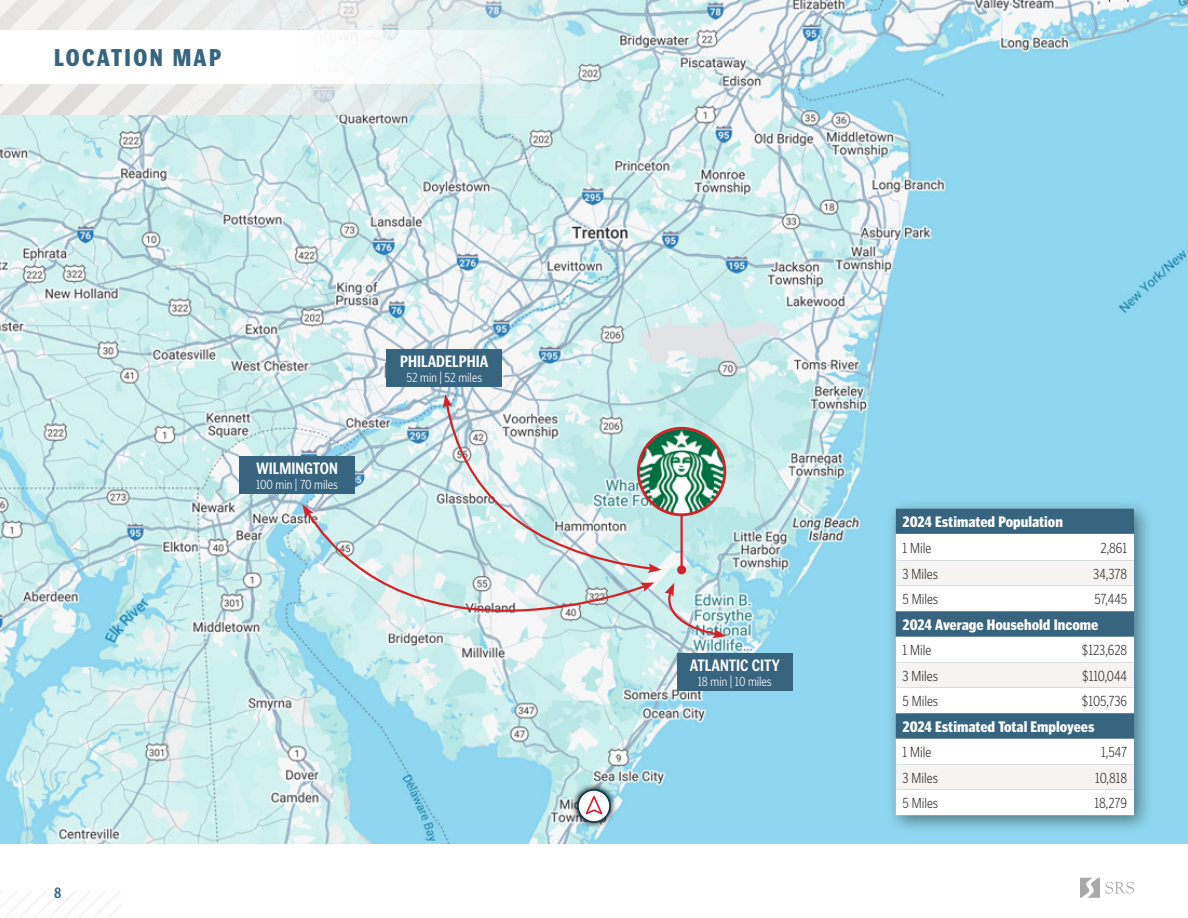
<style>
.page{position:relative;width:1188px;height:918px;background:#fff}
.page>*{position:absolute;margin:0;border:0;box-sizing:border-box;transform-origin:0 0}
.t1{font:900 24px "Poynter Gothic Text Cond";letter-spacing:.1em;color:#37657f}
.t2{font:700 16.5px "Poynter Gothic Text Cond";color:#fff}
.t3{font:300 15px "Poynter Gothic Text Cond";color:#343433}
.t4{font:900 15px "Poynter Gothic Text Cond";color:#fff}
.t5{font:700 15px "Poynter Gothic Text Cond";color:#37657f}
.t6{font:300 13.5px "Poynter Gothic Text Cond";color:#fff}
</style>
<div class="page">
<img style="left:0;top:0;width:1188px;height:844px">
<svg style="left:0;top:891px;width:122px;height:27px"></svg>
<svg style="left:1080px;top:878px;width:54px;height:20px"></svg>
<svg style="left:0;top:0;width:681px;height:115px"></svg>
<svg style="left:0;top:30px;width:594px;height:54px"></svg>
<svg style="left:571px;top:783px;width:46px;height:46px"></svg>
<svg style="left:577px;top:789px;width:34px;height:34px"></svg>
<hr style="left:680px;top:494px;width:3px;height:76px;background:#d2232a">
<div style="left:677px;top:565px;width:9px;height:9px;background:#d2232a;border-radius:50%"></div>
<div style="left:885px;top:498px;width:269px;height:337px;background:#000;opacity:.45"></div>
<div style="left:896px;top:509px;width:238px;height:25px;background:#37657f"></div>
<svg style="left:896px;top:534px;width:238px;height:281px"></svg>
<svg style="left:896px;top:560px;width:238px;height:230px"></svg>
<img style="left:638px;top:428px;width:87px;height:87px;border-radius:43px">
<div style="left:637px;top:427px;width:89px;height:89px;border:3px solid #d2232a;border-radius:50%"></div>
<div style="left:387px;top:349px;width:115px;height:38px;background:#37657f"></div>
<svg style="left:443px;top:394px;width:218px;height:179px"></svg>
<div style="left:677px;top:653px;width:115px;height:38px;background:#37657f"></div>
<div style="left:239px;top:456px;width:116px;height:38px;background:#37657f"></div>
<svg style="left:304px;top:509px;width:344px;height:167px;background:#cde4e5"></svg>
<svg style="left:640px;top:582px;width:86px;height:56px;background:#c7d6d8"></svg>
<svg style="left:302px;top:504px;width:12px;height:14px"></svg>
<h1 class="t1" style="left:54px;top:44px;width:169px">LOCATION MAP</h1>
<p class="t2" style="left:256px;top:459px;width:83px">WILMINGTON</p>
<p class="t6" style="left:256px;top:477px;width:83px">100 min | 70 miles</p>
<p class="t2" style="left:400px;top:352px;width:90px">PHILADELPHIA</p>
<p class="t6" style="left:406px;top:370px;width:77px">52 min | 52 miles</p>
<p class="t5" style="left:54px;top:884px;width:9px">8</p>
<p class="t2" style="left:690px;top:657px;width:92px">ATLANTIC CITY</p>
<p class="t6" style="left:698px;top:675px;width:76px">18 min | 10 miles</p>
<p class="t4" style="left:903px;top:513px;width:162px">2024 Estimated Population</p>
<p class="t3" style="left:903px;top:540px;width:30px">1 Mile</p>
<p class="t3" style="left:1100px;top:540px;width:28px">2,861</p>
<p class="t3" style="left:903px;top:566px;width:37px">3 Miles</p>
<p class="t3" style="left:1093px;top:566px;width:36px">34,378</p>
<p class="t3" style="left:903px;top:591px;width:37px">5 Miles</p>
<p class="t3" style="left:1095px;top:591px;width:34px">57,445</p>
<p class="t4" style="left:903px;top:616px;width:197px">2024 Average Household Income</p>
<p class="t3" style="left:903px;top:642px;width:30px">1 Mile</p>
<p class="t3" style="left:1082px;top:642px;width:47px">$123,628</p>
<p class="t3" style="left:903px;top:668px;width:37px">3 Miles</p>
<p class="t3" style="left:1082px;top:668px;width:47px">$110,044</p>
<p class="t3" style="left:903px;top:693px;width:37px">5 Miles</p>
<p class="t3" style="left:1082px;top:693px;width:47px">$105,736</p>
<p class="t4" style="left:903px;top:718px;width:194px">2024 Estimated Total Employees</p>
<p class="t3" style="left:903px;top:744px;width:30px">1 Mile</p>
<p class="t3" style="left:1101px;top:744px;width:28px">1,547</p>
<p class="t3" style="left:903px;top:770px;width:37px">3 Miles</p>
<p class="t3" style="left:1095px;top:770px;width:34px">10,818</p>
<p class="t3" style="left:903px;top:795px;width:37px">5 Miles</p>
<p class="t3" style="left:1094px;top:795px;width:34px">18,279</p>
</div>
